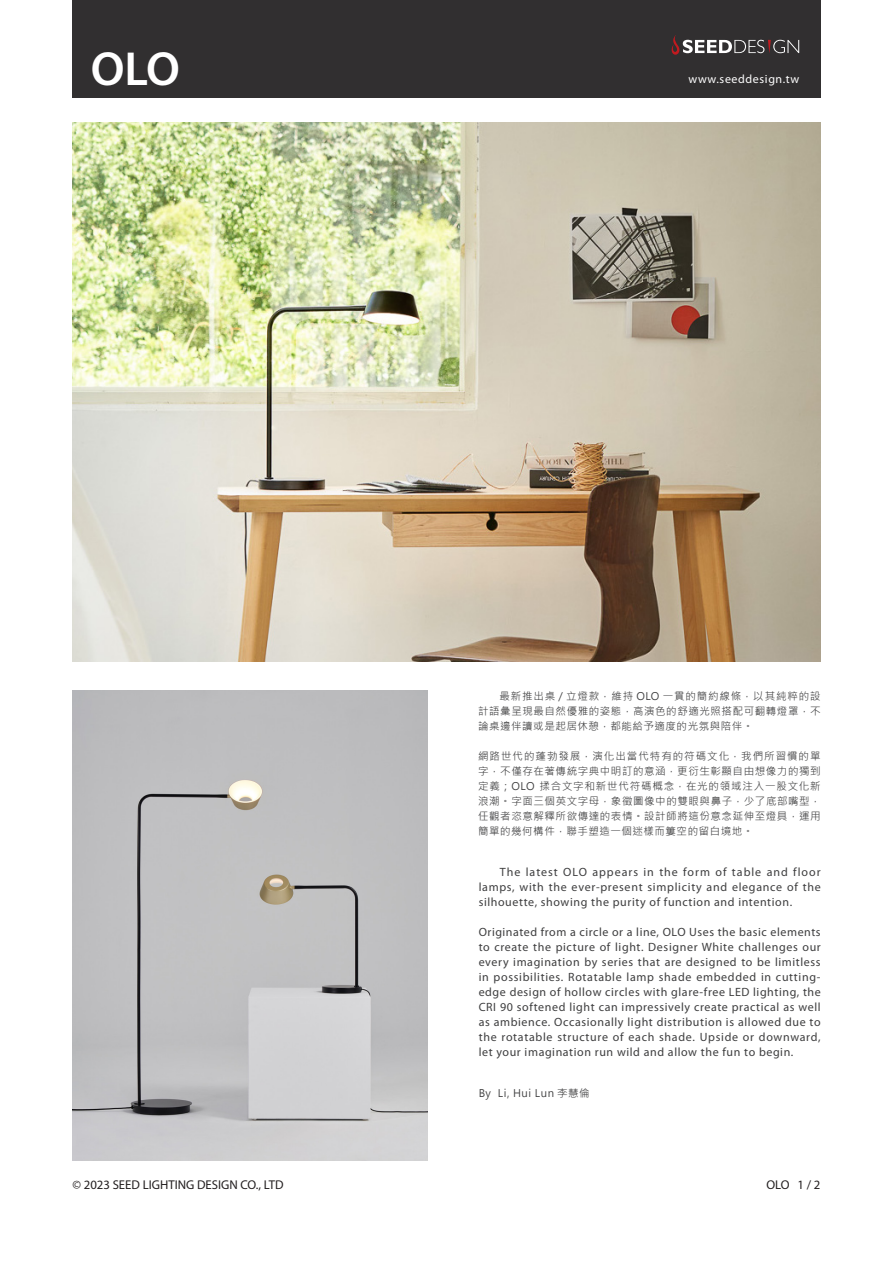
<style>
.page{position:relative;width:893px;height:1263px;background:#fff}
.page>*{position:absolute;margin:0;border:0;box-sizing:border-box;transform-origin:0 0}
.t1{font:600 48px "Myriad Pro";color:#fff}
.t2{font:12.75px "Myriad Pro";color:#231f20}
.t3{font:12px/15px "Myriad Pro";letter-spacing:.05em;color:#3e3e3f;text-align:justify}
.t4{font:12px "Myriad Pro";letter-spacing:.05em;color:#fff}
.t5{font:10.5px/15px "Microsoft Jheng Hei";letter-spacing:.05em;color:#3e3e3f;text-align:justify}
.s1{color:#fff}
</style>
<div class="page">
<div style="left:72px;top:0;width:749px;height:98px;background:#312f30"></div>
<svg style="left:671px;top:35px;width:128px;height:20px"></svg>
<img style="left:72px;top:123px;width:748px;height:539px">
<img style="left:72px;top:690px;width:355px;height:470px">
<p class="t1" style="left:91px;top:38px;width:91px">OLO</p>
<p class="t4" style="left:688px;top:72px;width:112px">www.seeddesign.tw</p>
<p class="t5" style="left:478px;top:688px;width:344px;text-indent:21px">最新推出桌 / 立燈款，維持 OLO 一貫的簡約線條，以其純粹的設計語彙呈現最自然優雅的姿態，高演色的舒適光照搭配可翻轉燈罩，不論桌邊伴讀或是起居休憩，都能給予適度的光氛與陪伴。</p>
<p class="t5" style="left:478px;top:748px;width:344px">網路世代的蓬勃發展，演化出當代特有的符碼文化，我們所習慣的單字，不僅存在著傳統字典中明訂的意涵，更衍生彰顯自由想像力的獨到定義；OLO 揉合文字和新世代符碼概念，在光的領域注入一股文化新浪潮。字面三個英文字母，象徵圖像中的雙眼與鼻子，少了底部嘴型，任觀者恣意解釋所欲傳達的表情。設計師將這份意念延伸至燈具，運用簡單的幾何構件，聯手塑造一個迷樣而簍空的留白境地。</p>
<p class="t3" style="left:479px;top:864px;width:344px;text-indent:21px">The latest OLO appears in the form of table and floor lamps, with the ever-present simplicity and elegance of the silhouette, showing the purity of function and intention.</p>
<p class="t3" style="left:479px;top:924px;width:344px">Originated from a circle or a line, OLO Uses the basic elements to create the picture of light. Designer White challenges our every imagination by series that are designed to be limitless in possibilities. Rotatable lamp shade embedded in cutting&shy;edge design of hollow circles with glare-free LED lighting, the CRI 90 softened light can impressively create practical as well as ambience. Occasionally light distribution is allowed due to the rotatable structure of each shade. Upside or downward, let your imagination run wild and allow the fun to begin.</p>
<p class="t5" style="left:479px;top:1086px;width:113px">By Li, Hui Lun 李慧倫</p>
<p class="t2" style="left:72px;top:1177px;width:215px">© 2023 SEED LIGHTING DESIGN CO., LTD<span class="s1">.</span></p>
<p class="t2" style="left:766px;top:1177px;width:56px">OLO 1 / 2</p>
</div>
